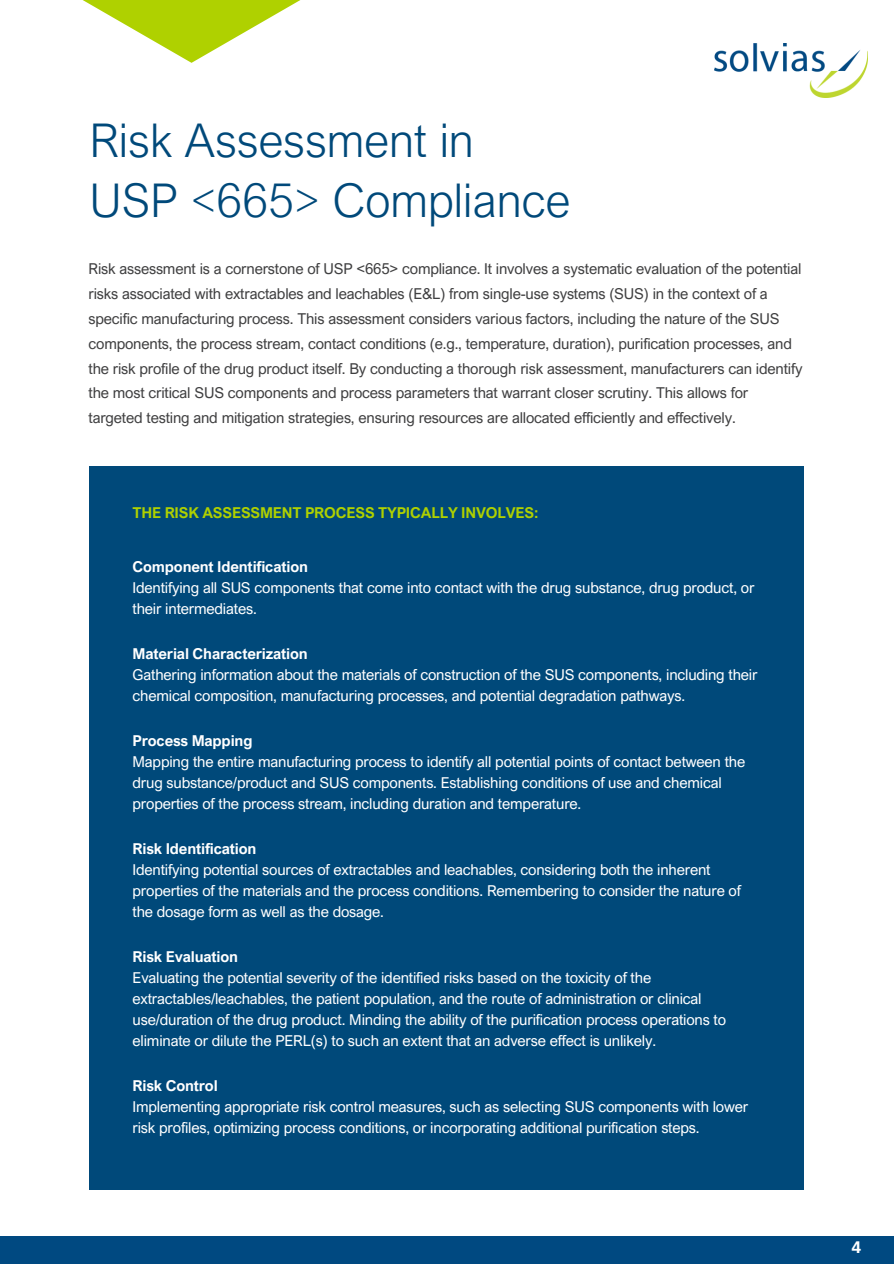
<style>
.page{position:relative;width:894px;height:1264px;background:#fff}
.page>*{position:absolute;margin:0;border:0;box-sizing:border-box;transform-origin:0 0}
.t1{font:300 46.5px/59.7px "Arial Nova";color:#00497a}
.t2{font:700 16.5px "IBM Plex Sans";color:#fff}
.t3{font:15px/21px "Arial Nova";letter-spacing:-.01em;color:#fff}
.t4{font:15px/24.8px "Arial Nova";letter-spacing:-.01em;color:#404041}
.t5{font:700 15px "Arial Nova";letter-spacing:-.01em;color:#fff}
.t6{font:700 15px "Arial Nova";letter-spacing:-.01em;color:#afd100}
</style>
<div class="page">
<img style="left:714px;top:44px;width:153px;height:54px">
<div style="left:0;top:1236px;width:893px;height:27px;background:#004981"></div>
<svg style="left:83px;top:0;width:218px;height:63px"></svg>
<div style="left:89px;top:466px;width:715px;height:723px;background:#00497a"></div>
<h1 class="t1" style="left:89px;top:109px;width:482px">Risk Assessment in<br>USP &lt;665&gt; Compliance</h1>
<p class="t4" style="left:88px;top:256px;width:715px">Risk assessment is a cornerstone of USP &lt;665&gt; compliance. It involves a systematic evaluation of the potential risks associated with extractables and leachables (E&amp;L) from single-use systems (SUS) in the context of a specific manufacturing process. This assessment considers various factors, including the nature of the SUS components, the process stream, contact conditions (e.g., temperature, duration), purification processes, and the risk profile of the drug product itself. By conducting a thorough risk assessment, manufacturers can identify the most critical SUS components and process parameters that warrant closer scrutiny. This allows for targeted testing and mitigation strategies, ensuring resources are allocated efficiently and effectively.</p>
<p class="t6" style="left:132px;top:503px;width:407px">THE RISK ASSESSMENT PROCESS TYPICALLY INVOLVES:</p>
<p class="t5" style="left:132px;top:557px;width:177px">Component Identification</p>
<p class="t3" style="left:132px;top:576px;width:623px">Identifying all SUS components that come into contact with the drug substance, drug product, or their intermediates.</p>
<p class="t5" style="left:132px;top:644px;width:177px">Material Characterization</p>
<p class="t3" style="left:132px;top:663px;width:626px">Gathering information about the materials of construction of the SUS components, including their chemical composition, manufacturing processes, and potential degradation pathways.</p>
<p class="t5" style="left:132px;top:731px;width:121px">Process Mapping</p>
<p class="t3" style="left:132px;top:750px;width:614px">Mapping the entire manufacturing process to identify all potential points of contact between the drug substance/product and SUS components. Establishing conditions of use and chemical properties of the process stream, including duration and temperature.</p>
<p class="t5" style="left:132px;top:839px;width:125px">Risk Identification</p>
<p class="t3" style="left:132px;top:858px;width:609px">Identifying potential sources of extractables and leachables, considering both the inherent properties of the materials and the process conditions. Remembering to consider the nature of the dosage form as well as the dosage.</p>
<p class="t5" style="left:132px;top:947px;width:107px">Risk Evaluation</p>
<p class="t3" style="left:132px;top:966px;width:595px">Evaluating the potential severity of the identified risks based on the toxicity of the extractables/leachables, the patient population, and the route of administration or clinical use/duration of the drug product. Minding the ability of the purification process operations to eliminate or dilute the PERL(s) to such an extent that an adverse effect is unlikely.</p>
<p class="t5" style="left:132px;top:1076px;width:87px">Risk Control</p>
<p class="t3" style="left:132px;top:1095px;width:617px">Implementing appropriate risk control measures, such as selecting SUS components with lower risk profiles, optimizing process conditions, or incorporating additional purification steps.</p>
<p class="t2" style="left:851px;top:1236px;width:11px">4</p>
</div>
